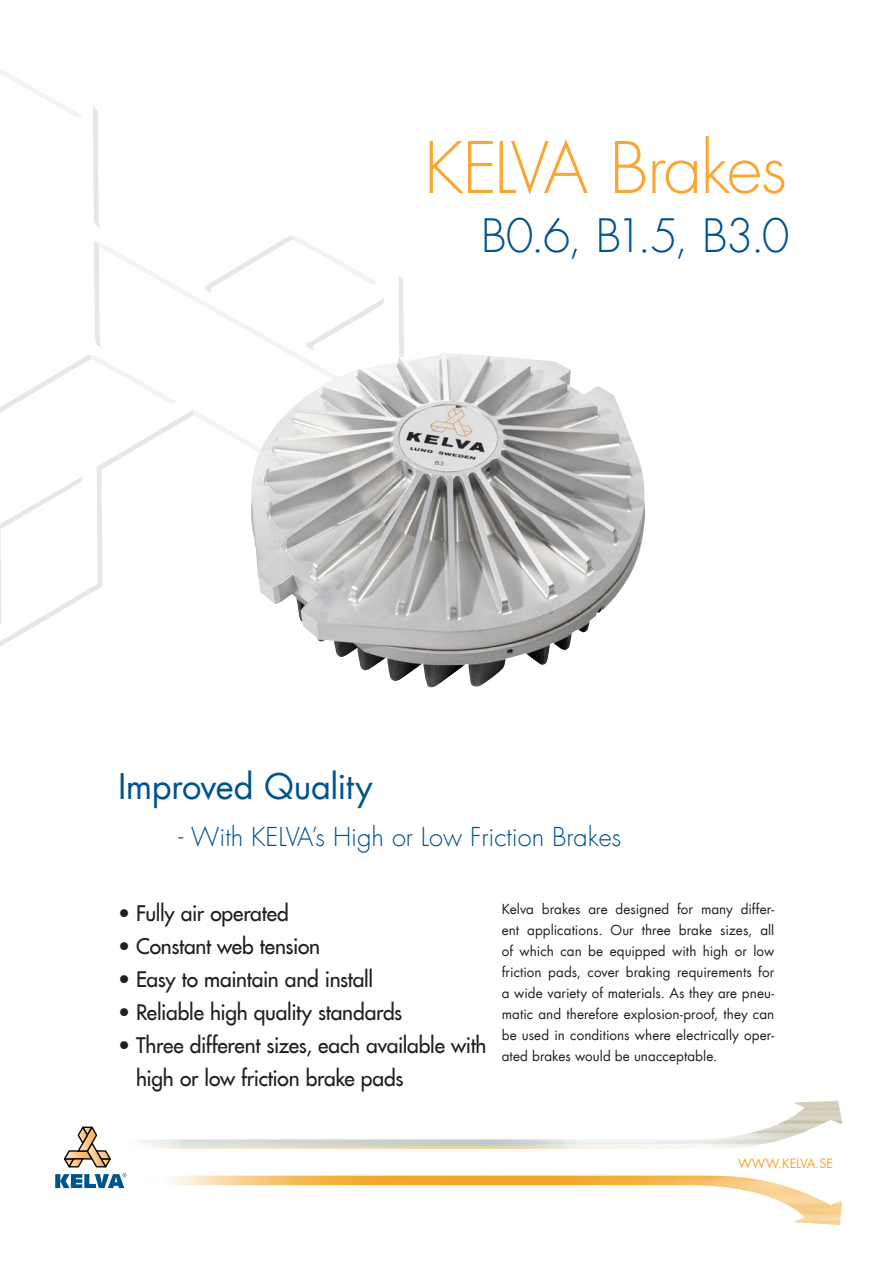
<style>
.page{position:relative;width:893px;height:1263px;background:#fff}
.page>*{position:absolute;margin:0;border:0;box-sizing:border-box;transform-origin:0 0}
.t1{font:300 69px "Futura LT";letter-spacing:-.04em;color:#faa633}
.t2{font:300 45px "Futura LT";color:#00548e}
.t3{font:34.5px "Futura LT";letter-spacing:-.01em;color:#00548e}
.t4{font:300 25.5px "Futura LT";color:#00548e}
.LISTA_Salespoint{font:21px "Futura LT";letter-spacing:-.015em;color:#231f20}
.INGRESS{font:13.5px/21px "Futura LT";letter-spacing:.005em;color:#231f20;text-align:justify}
.t5{font:12.6px "Futura LT";color:#faa633}
</style>
<div class="page">
<img style="left:143px;top:1100px;width:699px;height:49px">
<img style="left:56px;top:1175px;width:786px;height:50px">
<svg style="left:55px;top:1126px;width:72px;height:62px"></svg>
<svg style="left:0;top:410px;width:194px;height:237px"></svg>
<svg style="left:93px;top:107px;width:8px;height:122px"></svg>
<svg style="left:94px;top:242px;width:1px;height:67px"></svg>
<svg style="left:95px;top:241px;width:99px;height:107px"></svg>
<svg style="left:194px;top:236px;width:210px;height:211px"></svg>
<svg style="left:0;top:355px;width:177px;height:273px"></svg>
<svg style="left:0;top:69px;width:82px;height:48px"></svg>
<img style="left:250px;top:353px;width:395px;height:335px">
<p class="t1" style="left:424px;top:126px;width:365px">KELVA Brakes</p>
<p class="t2" style="left:481px;top:209px;width:310px">B0.6, B1.5, B3.0</p>
<p class="t3" style="left:118px;top:765px;width:256px">Improved Quality</p>
<p class="t4" style="left:179px;top:821px;width:444px">- With KELVA’s High or Low Friction Brakes</p>
<p class="LISTA_Salespoint" style="left:118px;top:900px;width:172px">• Fully air operated</p>
<p class="LISTA_Salespoint" style="left:118px;top:933px;width:204px">• Constant web tension</p>
<p class="LISTA_Salespoint" style="left:118px;top:966px;width:257px">• Easy to maintain and install</p>
<p class="LISTA_Salespoint" style="left:118px;top:999px;width:286px">• Reliable high quality standards</p>
<p class="LISTA_Salespoint" style="left:118px;top:1032px;width:370px">• Three different sizes, each available with</p>
<p class="LISTA_Salespoint" style="left:136px;top:1065px;width:269px">high or low friction brake pads</p>
<p class="INGRESS" style="left:502px;top:899px;width:274px">Kelva brakes are designed for many differ&shy;ent applications. Our three brake sizes, all of which can be equipped with high or low friction pads, cover braking requirements for a wide variety of materials. As they are pneu&shy;matic and therefore explosion-proof, they can be used in conditions where electrically oper&shy;ated brakes would be unacceptable.</p>
<p class="t5" style="left:738px;top:1155px;width:97px">www.kelva.se</p>
</div>
